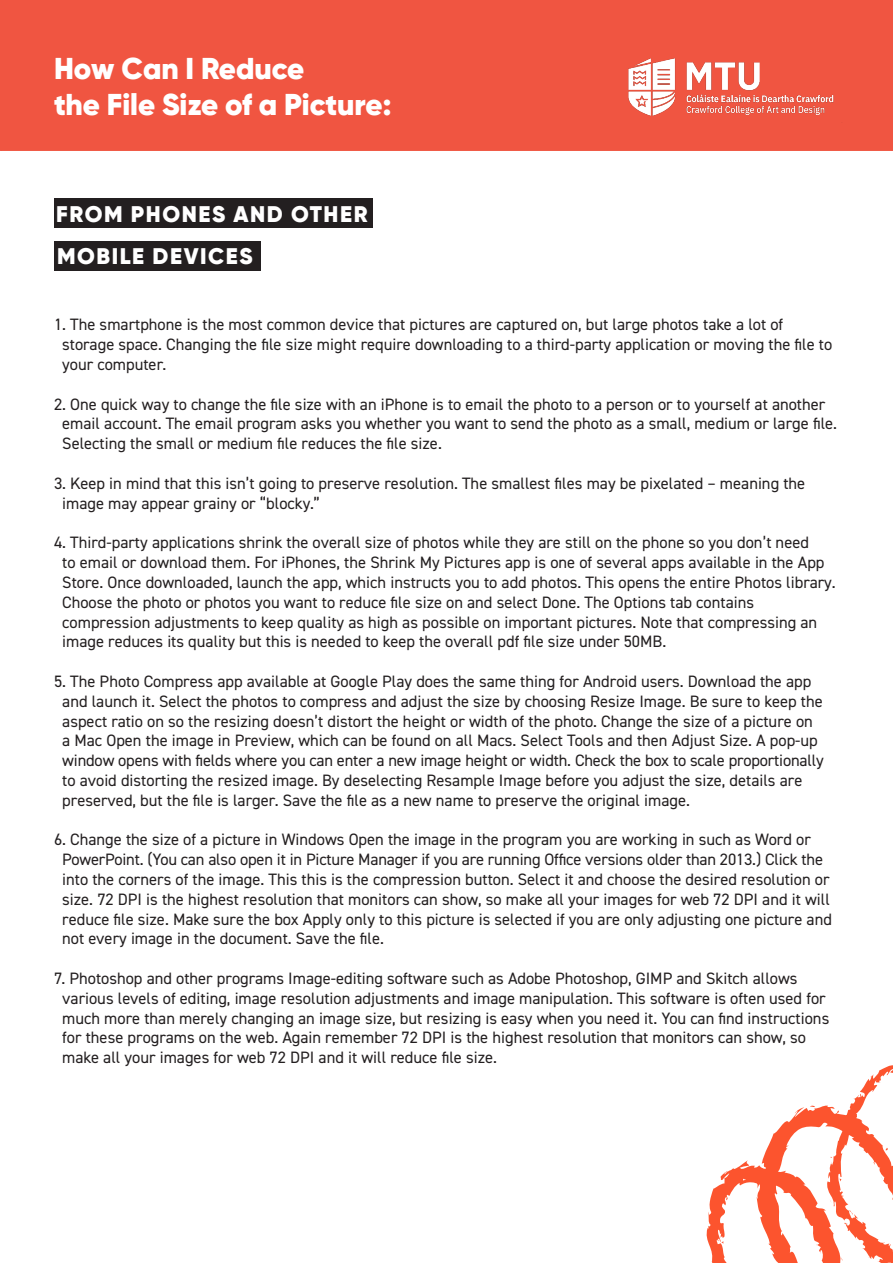
<style>
.page{position:relative;width:893px;height:1263px;background:#fff}
.page>*{position:absolute;margin:0;border:0;box-sizing:border-box;transform-origin:0 0}
.t1{font:900 30px "Gilroy";color:#fff}
.t2{font:900 22.5px/42.6px "Gilroy";letter-spacing:.07em;color:#fff}
.t3{font:16.5px/19.8px "DIN2014";color:#231f20}
</style>
<div class="page">
<div style="left:1px;top:1px;width:891px;height:149px;background:#f05541"></div>
<div style="left:0;top:0;width:893px;height:151px;border:2px solid #f05541"></div>
<img style="left:628px;top:58px;width:206px;height:58px">
<div style="left:54px;top:198px;width:319px;height:29px;background:#231f20"></div>
<div style="left:54px;top:241px;width:206px;height:30px;background:#231f20"></div>
<svg style="left:706px;top:1065px;width:187px;height:198px"></svg>
<p class="t1" style="left:54px;top:50px;width:252px">How Can I Reduce</p>
<p class="t1" style="left:54px;top:86px;width:339px">the File Size of a Picture:</p>
<p class="t2" style="left:56px;top:192px;width:313px">FROM PHONES AND OTHER<br>MOBILE DEVICES</p>
<p class="t3" style="left:62px;top:315px;width:771px;text-indent:-8px">1. The smartphone is the most common device that pictures are captured on, but large photos take a lot of storage space. Changing the file size might require downloading to a third-party application or moving the file to your computer.</p>
<p class="t3" style="left:62px;top:394px;width:776px;text-indent:-8px">2. One quick way to change the file size with an iPhone is to email the photo to a person or to yourself at another email account. The email program asks you whether you want to send the photo as a small, medium or large file.<br>Selecting the small or medium file reduces the file size.</p>
<p class="t3" style="left:62px;top:473px;width:745px;text-indent:-8px">3. Keep in mind that this isn’t going to preserve resolution. The smallest files may be pixelated – meaning the image may appear grainy or “blocky.”</p>
<p class="t3" style="left:62px;top:532px;width:775px;text-indent:-8px">4. Third-party applications shrink the overall size of photos while they are still on the phone so you don’t need<br>to email or download them. For iPhones, the Shrink My Pictures app is one of several apps available in the App Store. Once downloaded, launch the app, which instructs you to add photos. This opens the entire Photos library.<br>Choose the photo or photos you want to reduce file size on and select Done. The Options tab contains</p>
<p class="t3" style="left:62px;top:612px;width:756px">compression adjustments to keep quality as high as possible on important pictures. Note that compressing an image reduces its quality but this is needed to keep the overall pdf file size under 50MB.</p>
<p class="t3" style="left:62px;top:671px;width:763px;text-indent:-8px">5. The Photo Compress app available at Google Play does the same thing for Android users. Download the app and launch it. Select the photos to compress and adjust the size by choosing Resize Image. Be sure to keep the aspect ratio on so the resizing doesn’t distort the height or width of the photo. Change the size of a picture on a Mac Open the image in Preview, which can be found on all Macs. Select Tools and then Adjust Size. A pop-up window opens with fields where you can enter a new image height or width. Check the box to scale proportionally to avoid distorting the resized image. By deselecting Resample Image before you adjust the size, details are preserved, but the file is larger. Save the file as a new name to preserve the original image.</p>
<p class="t3" style="left:62px;top:829px;width:771px;text-indent:-8px">6. Change the size of a picture in Windows Open the image in the program you are working in such as Word or PowerPoint. (You can also open it in Picture Manager if you are running Office versions older than 2013.) Click the into the corners of the image. This this is the compression button. Select it and choose the desired resolution or size. 72 DPI is the highest resolution that monitors can show, so make all your images for web 72 DPI and it will reduce file size. Make sure the box Apply only to this picture is selected if you are only adjusting one picture and not every image in the document. Save the file.</p>
<p class="t3" style="left:62px;top:968px;width:769px;text-indent:-8px">7. Photoshop and other programs Image-editing software such as Adobe Photoshop, GIMP and Skitch allows various levels of editing, image resolution adjustments and image manipulation. This software is often used for much more than merely changing an image size, but resizing is easy when you need it. You can find instructions for these programs on the web. Again remember 72 DPI is the highest resolution that monitors can show, so make all your images for web 72 DPI and it will reduce file size.</p>
</div>
